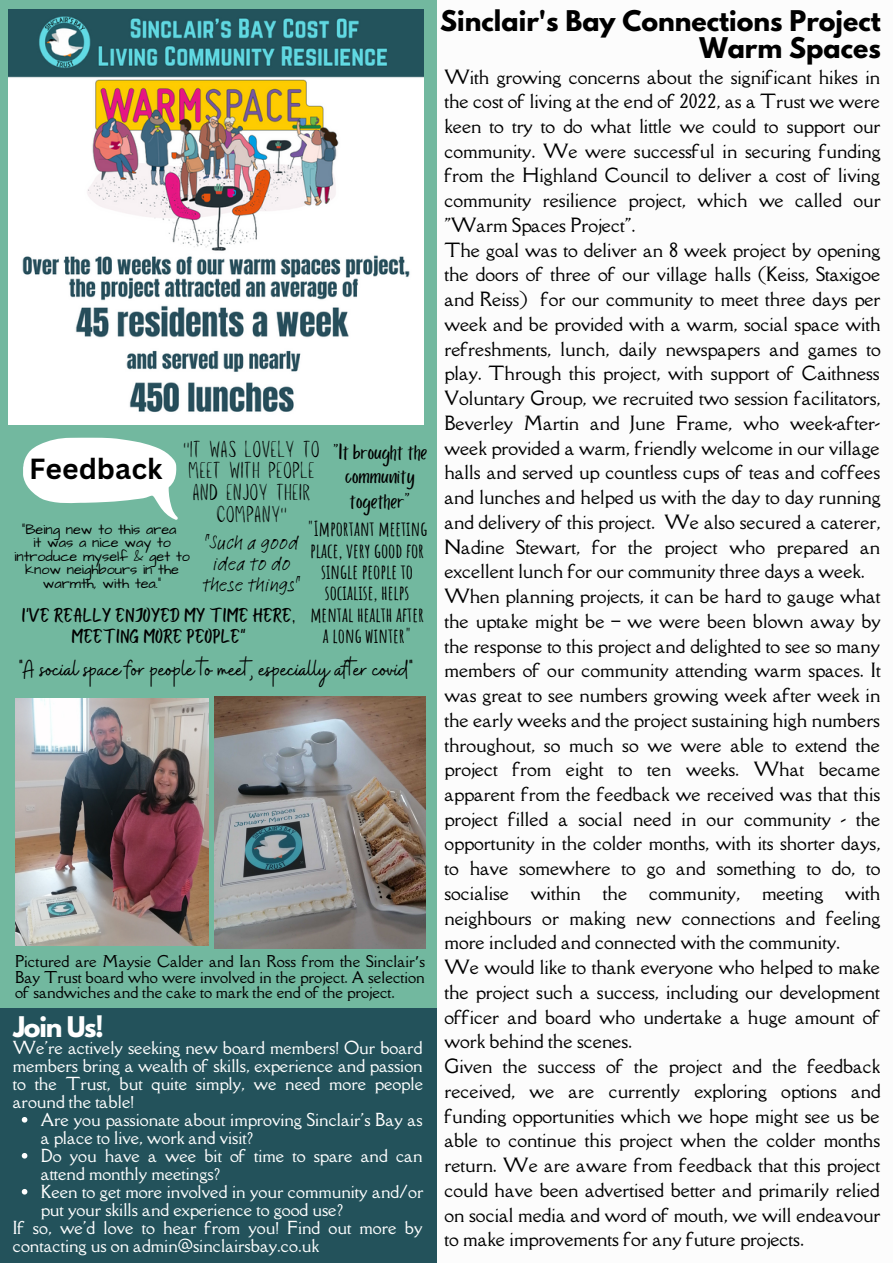
<style>
.page{position:relative;width:893px;height:1264px;background:#fff}
.page>*{position:absolute;margin:0;border:0;box-sizing:border-box;transform-origin:0 0}
.t1{font:700 28.35px "Canva Sans";color:#000}
.t2{font:27px "Buffalo";color:#000}
.t3{font:700 25.2px "League Spartan";color:#000}
.t4{font:700 25.2px "League Spartan";letter-spacing:-.05em;color:#fff}
.t5{font:22.5px/24.8px "Porcelain";color:#000}
.t6{font:700 20.1px/21.3px "Amatic SC";color:#000;text-align:center}
.t7{font:700 20.1px/21.6px "Louisville";color:#000}
.t8{font:20.1px/21.3px "Bright Sunshine Cap";color:#000;text-align:center}
.t9{font:20.1px "Feltpen Com";color:#000}
.t10{font:18px/24.8px "Della Respira";color:#000;text-align:justify}
.t11{font:16.5px/18px "Della Respira";color:#fff}
.t12{font:15px/15.8px "Della Respira";color:#000;text-align:justify}
.t13{font:14.4px/13.5px "Architects Daughter";color:#000;text-align:center}
.s1{font-family:"Noto Sans Gurmukhi"}
</style>
<div class="page">
<div style="left:0;top:0;width:436px;height:1262px;background:#72b89f"></div>
<img style="left:9px;top:10px;width:414px;height:414px">
<img style="left:15px;top:698px;width:193px;height:248px">
<svg style="left:23px;top:438px;width:155px;height:82px"></svg>
<img style="left:214px;top:696px;width:211px;height:252px">
<div style="left:0;top:1008px;width:436px;height:254px;background:#23525b"></div>
<svg style="left:22px;top:1117px;width:5px;height:5px"></svg>
<svg style="left:22px;top:1153px;width:5px;height:5px"></svg>
<svg style="left:22px;top:1189px;width:5px;height:5px"></svg>
<p class="t7" style="left:183px;top:439px;width:138px">"IT WAS LOVELY TO<br>MEET WITH PEOPLE<br>AND ENJOY THEIR</p>
<p class="t7" style="left:216px;top:504px;width:72px">COMPANY"</p>
<p class="t5" style="left:333px;top:440px;width:96px">"It brought the</p>
<p class="t5" style="left:345px;top:465px;width:71px">community together"</p>
<p class="t1" style="left:29px;top:448px;width:135px">Feedback</p>
<p class="t6" style="left:307px;top:518px;width:122px">"Important meeting place, very good for single people to socialise, helps mental health after a long winter"</p>
<p class="t13" style="left:22px;top:523px;width:156px">"Being new to this area</p>
<p class="t13" style="left:14px;top:536px;width:177px">it was a nice way to introduce myself &amp; get to know neighbours in the warmth, with tea."</p>
<p class="t9" style="left:205px;top:528px;width:95px">"Such a good</p>
<p class="t9" style="left:212px;top:550px;width:80px">idea to do</p>
<p class="t9" style="left:202px;top:571px;width:99px">these things"</p>
<p class="t8" style="left:22px;top:603px;width:275px">I'VE REALLY ENJOYED MY TIME HERE,<br>MEETING MORE PEOPLE"</p>
<p class="t2" style="left:19px;top:652px;width:396px">"A social space for people to meet, especially after covid"</p>
<p class="t12" style="left:15px;top:953px;width:411px">Pictured are Maysie Calder and Ian Ross from the Sinclair<span class="s1">’</span>s Bay Trust board who were involved in the project. A selection of sandwiches and the cake to mark the end of the project.</p>
<p class="t4" style="left:13px;top:1014px;width:92px">Join Us!</p>
<p class="t11" style="left:13px;top:1038px;width:412px;text-align:justify">We're actively seeking new board members! Our board members bring a wealth of skills, experience and passion to the Trust, but quite simply, we need more people around the table!</p>
<p class="t11" style="left:41px;top:1110px;width:383px">Are you passionate about improving Sinclair's Bay as a place to live, work and visit?</p>
<p class="t11" style="left:41px;top:1146px;width:383px">Do you have a wee bit of time to spare and can attend monthly meetings?</p>
<p class="t11" style="left:41px;top:1182px;width:384px">Keen to get more involved in your community and/or put your skills and experience to good use?</p>
<p class="t11" style="left:13px;top:1218px;width:411px">If so, we'd love to hear from you! Find out more by contacting us on admin@sinclairsbay.co.uk</p>
<p class="t3" style="left:440px;top:8px;width:442px">Sinclair's Bay Connections Project</p>
<p class="t3" style="left:699px;top:35px;width:183px">Warm Spaces</p>
<p class="t10" style="left:444px;top:64px;width:437px">With growing concerns about the significant hikes in the cost of living at the end of 2022, as a Trust we were keen to try to do what little we could to support our community. We were successful in securing funding from the Highland Council to deliver a cost of living community resilience project, which we called our "Warm Spaces Project".</p>
<p class="t10" style="left:444px;top:237px;width:438px">The goal was to deliver an 8 week project by opening the doors of three of our village halls (Keiss, Staxigoe and Reiss) for our community to meet three days per week and be provided with a warm, social space with refreshments, lunch, daily newspapers and games to play. Through this project, with support of Caithness Voluntary Group, we recruited two session facilitators, Beverley Martin and June Frame, who week-after&shy;week provided a warm, friendly welcome in our village halls and served up countless cups of teas and coffees and lunches and helped us with the day to day running and delivery of this project. We also secured a caterer, Nadine Stewart, for the project who prepared an excellent lunch for our community three days a week.</p>
<p class="t10" style="left:444px;top:583px;width:437px">When planning projects, it can be hard to gauge what the uptake might be – we were been blown away by the response to this project and delighted to see so many members of our community attending warm spaces. It was great to see numbers growing week after week in the early weeks and the project sustaining high numbers throughout, so much so we were able to extend the project from eight to ten weeks. What became apparent from the feedback we received was that this project filled a social need in our community - the opportunity in the colder months, with its shorter days, to have somewhere to go and something to do, to socialise within the community, meeting with neighbours or making new connections and feeling more included and connected with the community.</p>
<p class="t10" style="left:444px;top:954px;width:437px">We would like to thank everyone who helped to make the project such a success, including our development officer and board who undertake a huge amount of work behind the scenes.</p>
<p class="t10" style="left:444px;top:1053px;width:438px">Given the success of the project and the feedback received, we are currently exploring options and funding opportunities which we hope might see us be able to continue this project when the colder months return. We are aware from feedback that this project could have been advertised better and primarily relied on social media and word of mouth, we will endeavour to make improvements for any future projects.</p>
</div>
